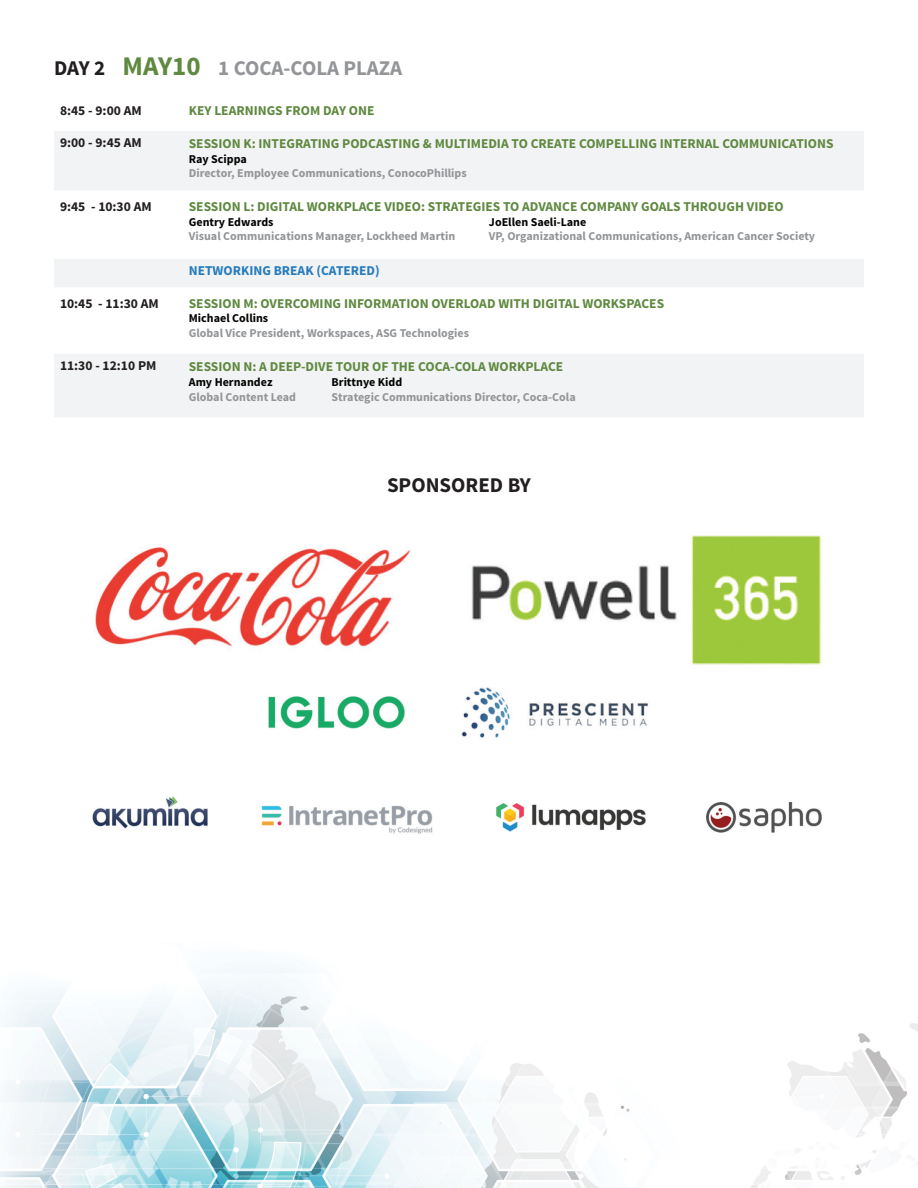
<style>
.page{position:relative;width:918px;height:1188px;background:#fff}
.page>*{position:absolute;margin:0;border:0;box-sizing:border-box;transform-origin:0 0}
.t1{font:700 21px "Source Sans Pro";letter-spacing:-.005em;color:#939598}
.t2{font:700 21px "Source Sans Pro";color:#231f20}
.t3{font:700 13.5px "Source Sans Pro";color:#5f8940}
.t4{font:700 13.5px "Source Sans Pro";color:#231f20}
.t5{font:700 13.5px "Source Sans Pro";color:#267cbe}
.t6{font:700 12px "Source Sans Pro";color:#939598}
.t7{font:700 12px "Source Sans Pro";color:#040503}
.s1{color:#231f20}
.s2{font-size:27px;color:#5f8940}
</style>
<div class="page">
<svg style="left:54px;top:131px;width:810px;height:286px;fill:#f2f3f4"></svg>
<img style="left:0;top:963px;width:918px;height:225px">
<img style="left:92px;top:796px;width:116px;height:33px">
<img style="left:497px;top:803px;width:148px;height:29px">
<img style="left:707px;top:803px;width:115px;height:29px">
<img style="left:261px;top:805px;width:172px;height:29px">
<img style="left:268px;top:696px;width:137px;height:33px">
<img style="left:95px;top:547px;width:316px;height:100px">
<img style="left:471px;top:535px;width:350px;height:130px">
<img style="left:461px;top:687px;width:188px;height:51px">
<p class="t1" style="left:54px;top:54px;width:350px"><span class="s1">DAY 2</span> <span class="s2">MAY10</span> 1 COCA-COLA PLAZA</p>
<p class="t4" style="left:60px;top:101px;width:83px">8:45 - 9:00 AM</p>
<p class="t3" style="left:189px;top:101px;width:187px">KEY LEARNINGS FROM DAY ONE</p>
<p class="t4" style="left:60px;top:134px;width:83px">9:00 - 9:45 AM</p>
<p class="t3" style="left:189px;top:135px;width:646px">SESSION K: INTEGRATING PODCASTING &amp; MULTIMEDIA TO CREATE COMPELLING INTERNAL COMMUNICATIONS</p>
<p class="t7" style="left:189px;top:151px;width:60px">Ray Scippa</p>
<p class="t6" style="left:189px;top:165px;width:279px">Director, Employee Communications, ConocoPhillips</p>
<p class="t4" style="left:60px;top:198px;width:93px">9:45 - 10:30 AM</p>
<p class="t3" style="left:189px;top:198px;width:596px">SESSION L: DIGITAL WORKPLACE VIDEO: STRATEGIES TO ADVANCE COMPANY GOALS THROUGH VIDEO</p>
<p class="t7" style="left:189px;top:214px;width:86px">Gentry Edwards</p>
<p class="t6" style="left:189px;top:229px;width:268px">Visual Communications Manager, Lockheed Martin</p>
<p class="t7" style="left:489px;top:214px;width:99px">JoEllen Saeli-Lane</p>
<p class="t6" style="left:489px;top:229px;width:328px">VP, Organizational Communications, American Cancer Society</p>
<p class="t5" style="left:189px;top:262px;width:192px">NETWORKING BREAK (CATERED)</p>
<p class="t4" style="left:60px;top:295px;width:100px">10:45 - 11:30 AM</p>
<p class="t3" style="left:189px;top:295px;width:477px">SESSION M: OVERCOMING INFORMATION OVERLOAD WITH DIGITAL WORKSPACES</p>
<p class="t7" style="left:189px;top:311px;width:81px">Michael Collins</p>
<p class="t6" style="left:189px;top:325px;width:282px">Global Vice President, Workspaces, ASG Technologies</p>
<p class="t4" style="left:60px;top:357px;width:98px">11:30 - 12:10 PM</p>
<p class="t3" style="left:189px;top:358px;width:376px">SESSION N: A DEEP-DIVE TOUR OF THE COCA-COLA WORKPLACE</p>
<p class="t7" style="left:189px;top:374px;width:85px">Amy Hernandez</p>
<p class="t6" style="left:189px;top:389px;width:109px">Global Content Lead</p>
<p class="t7" style="left:332px;top:374px;width:72px">Brittnye Kidd</p>
<p class="t6" style="left:332px;top:389px;width:246px">Strategic Communications Director, Coca-Cola</p>
<p class="t2" style="left:387px;top:471px;width:145px">SPONSORED BY</p>
</div>
